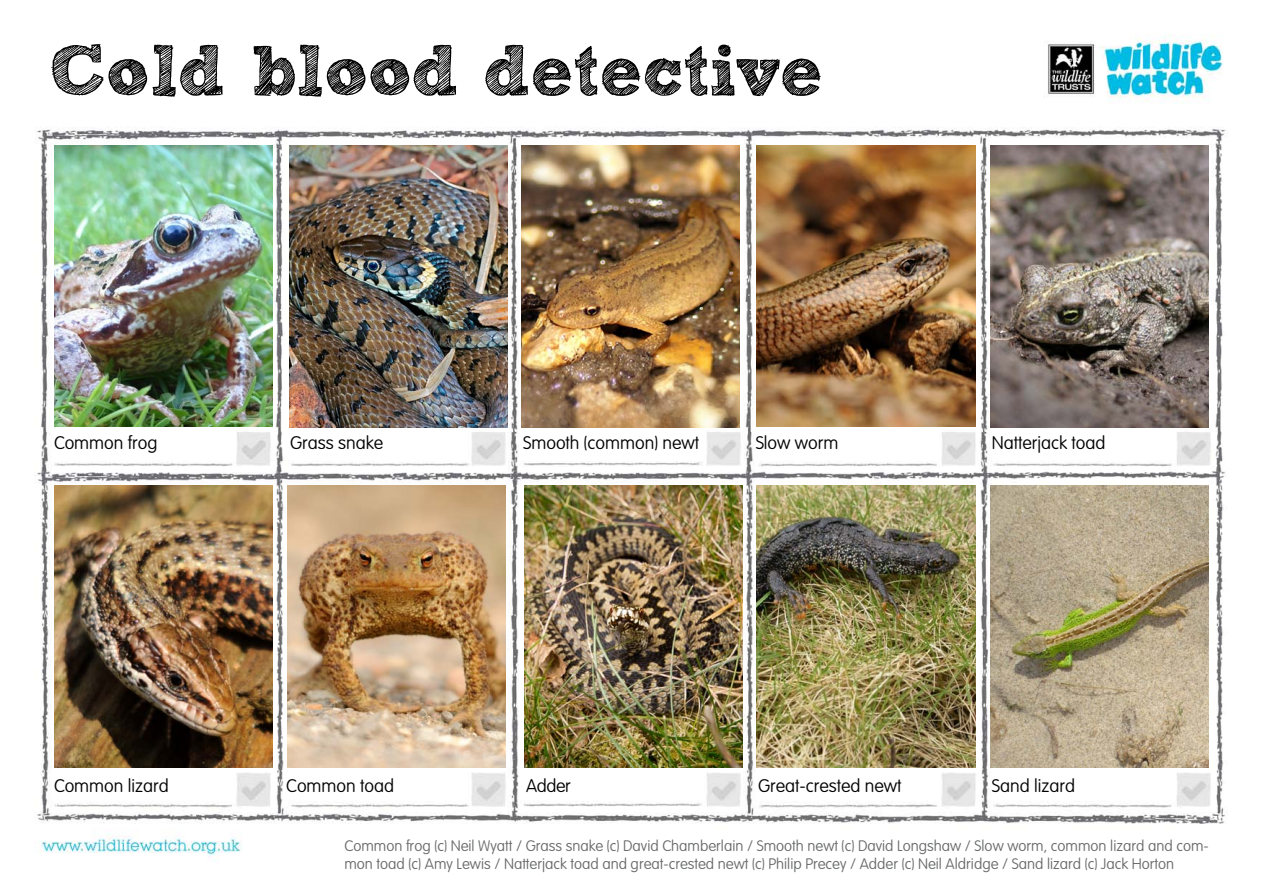
<style>
.page{position:relative;width:1263px;height:893px;background:#fff}
.page>*{position:absolute;margin:0;border:0;box-sizing:border-box;transform-origin:0 0}
.t1{font:72px "Sketch Rockwell";color:#000}
.t2{font:100 18px "VAG Rounded Std";color:#000}
.t3{font:100 15px/18px "VAG Rounded Std";color:#696a6b}
</style>
<div class="page">
<img style="left:36px;top:35px;width:1192px;height:821px">
<img style="left:54px;top:145px;width:218px;height:282px">
<img style="left:289px;top:146px;width:218px;height:281px">
<img style="left:522px;top:146px;width:218px;height:281px">
<img style="left:757px;top:146px;width:218px;height:281px">
<img style="left:991px;top:146px;width:218px;height:281px">
<img style="left:54px;top:486px;width:218px;height:281px">
<img style="left:288px;top:486px;width:218px;height:281px">
<img style="left:524px;top:486px;width:218px;height:281px">
<img style="left:757px;top:486px;width:218px;height:281px">
<img style="left:991px;top:486px;width:218px;height:281px">
<h1 class="t1" style="left:49px;top:31px;width:775px">Cold blood detective</h1>
<p class="t2" style="left:54px;top:433px;width:105px">Common frog</p>
<p class="t2" style="left:290px;top:433px;width:94px">Grass snake</p>
<p class="t2" style="left:756px;top:433px;width:84px">Slow worm</p>
<p class="t2" style="left:523px;top:433px;width:178px">Smooth (common) newt</p>
<p class="t2" style="left:992px;top:433px;width:115px">Natterjack toad</p>
<p class="t2" style="left:54px;top:775px;width:116px">Common lizard</p>
<p class="t2" style="left:286px;top:775px;width:109px">Common toad</p>
<p class="t2" style="left:526px;top:775px;width:46px">Adder</p>
<p class="t2" style="left:758px;top:775px;width:145px">Great-crested newt</p>
<p class="t2" style="left:992px;top:775px;width:85px">Sand lizard</p>
<p class="t3" style="left:344px;top:837px;width:866px">Common frog (c) Neil Wyatt / Grass snake (c) David Chamberlain / Smooth newt (c) David Longshaw / Slow worm, common lizard and com&shy;mon toad (c) Amy Lewis / Natterjack toad and great-crested newt (c) Philip Precey / Adder (c) Neil Aldridge / Sand lizard (c) Jack Horton</p>
</div>
